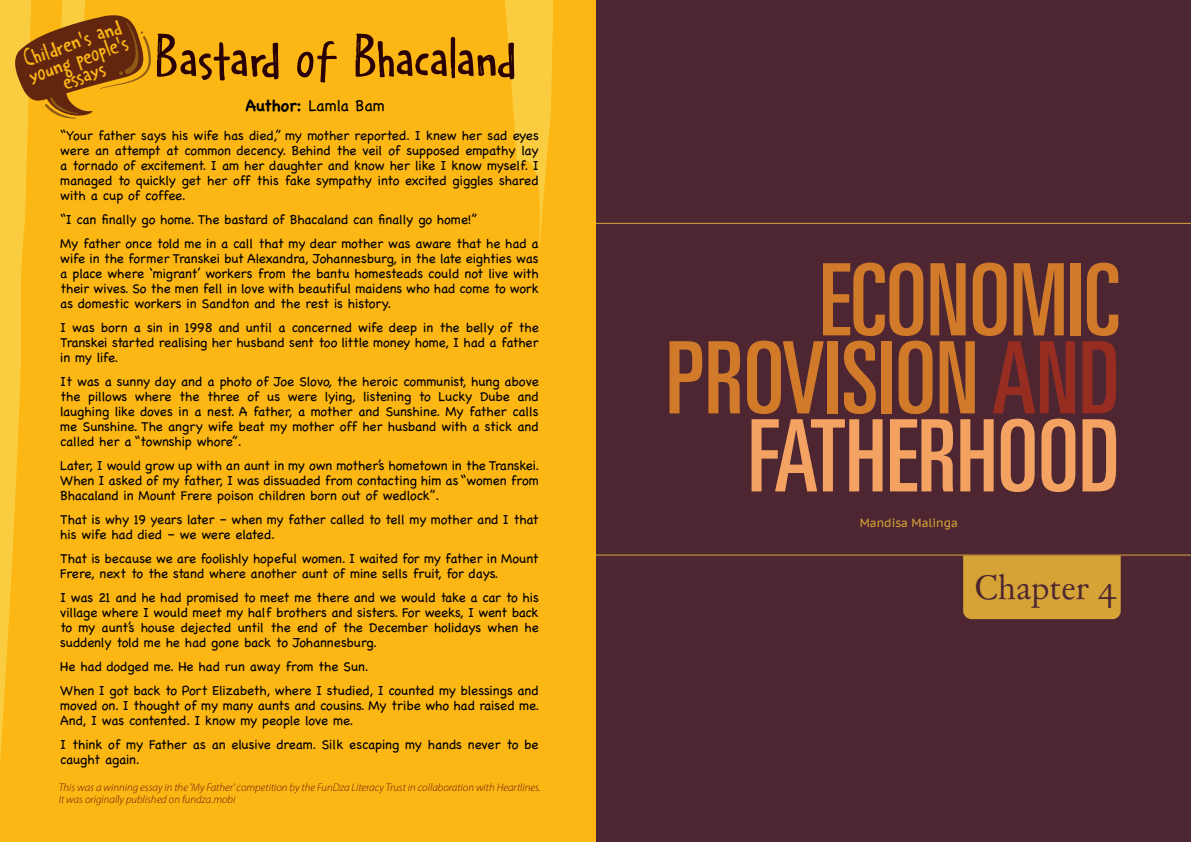
<style>
.page{position:relative;width:1191px;height:842px;background:#fff}
.page>*{position:absolute;margin:0;border:0;box-sizing:border-box;transform-origin:0 0}
.t1{font:ultra-condensed 100px/78px "Univers";color:#d17a2a;text-align:right}
.t2{font:64px "Halfway There DEMO";letter-spacing:-.015em;color:#290004}
.t3{font:32.6px "Day Roman";letter-spacing:-.01em;color:#4d2632}
.t4{font:26.6px "Halfway There DEMO";color:#fdb714}
.t5{font:16px "Chalkboard";color:#000}
.t6{font:13.4px/15px "Chalkboard";letter-spacing:-.01em;color:#000;text-align:justify}
.t7{font:12px "PT Sans Caption";color:#d6a436}
.t8{font:italic 300 11px/12px "Myriad Pro";color:#65160f}
.s1{font-weight:700}
.s2{color:#972d20}
.s3{color:#f3a261}
</style>
<div class="page">
<div style="left:595px;top:0;width:596px;height:842px;background:#4d2632"></div>
<hr style="left:595px;top:223px;width:596px;height:1px;background:#d6a436">
<hr style="left:595px;top:554px;width:596px;height:1px;background:#d6a436">
<div style="left:963px;top:555px;width:157px;height:64px;background:#d6a436"></div>
<div style="left:0;top:0;width:595px;height:842px;background:#fdb714"></div>
<svg style="left:15px;top:15px;width:136px;height:104px;background:#a46614"></svg>
<h3 class="t4" style="left:19px;top:45px;width:103px;rotate:-20deg">Children's and</h3>
<h3 class="t4" style="left:24px;top:62px;width:106px;rotate:-20deg">young people's</h3>
<h3 class="t4" style="left:58px;top:68px;width:46px;rotate:-20deg">essays</h3>
<h2 class="t2" style="left:155px;top:21px;width:363px">Bastard of Bhacaland</h2>
<p class="t5" style="left:245px;top:96px;width:141px"><span class="s1">Author:</span> Lamla Bam</p>
<p class="t6" style="left:60px;top:128px;width:480px">“Your father says his wife has died,” my mother reported. I knew her sad eyes were an attempt at common decency. Behind the veil of supposed empathy lay a tornado of excitement. I am her daughter and know her like I know myself. I managed to quickly get her off this fake sympathy into excited giggles shared with a cup of coffee.</p>
<p class="t6" style="left:60px;top:207px;width:480px;line-height:24.1px">“I can finally go home. The bastard of Bhacaland can finally go home!”<br>My father once told me in a call that my dear mother was aware that he had a</p>
<p class="t6" style="left:60px;top:251px;width:480px">wife in the former Transkei but Alexandra, Johannesburg, in the late eighties was a place where ‘migrant’ workers from the bantu homesteads could not live with their wives. So the men fell in love with beautiful maidens who had come to work as domestic workers in Sandton and the rest is history.</p>
<p class="t6" style="left:60px;top:320px;width:480px">I was born a sin in 1998 and until a concerned wife deep in the belly of the Transkei started realising her husband sent too little money home, I had a father in my life.</p>
<p class="t6" style="left:60px;top:374px;width:480px">It was a sunny day and a photo of Joe Slovo, the heroic communist, hung above the pillows where the three of us were lying, listening to Lucky Dube and laughing like doves in a nest. A father, a mother and Sunshine. My father calls me Sunshine. The angry wife beat my mother off her husband with a stick and called her a “township whore”.</p>
<p class="t6" style="left:60px;top:458px;width:480px">Later, I would grow up with an aunt in my own mother’s hometown in the Transkei.<br>When I asked of my father, I was dissuaded from contacting him as “women from Bhacaland in Mount Frere poison children born out of wedlock”.</p>
<p class="t6" style="left:60px;top:512px;width:480px">That is why 19 years later – when my father called to tell my mother and I that his wife had died – we were elated.</p>
<p class="t6" style="left:60px;top:551px;width:480px">That is because we are foolishly hopeful women. I waited for my father in Mount<br>Frere, next to the stand where another aunt of mine sells fruit, for days.</p>
<p class="t6" style="left:60px;top:590px;width:480px">I was 21 and he had promised to meet me there and we would take a car to his village where I would meet my half brothers and sisters. For weeks, I went back to my aunt’s house dejected until the end of the December holidays when he suddenly told me he had gone back to Johannesburg.</p>
<p class="t6" style="left:60px;top:654px;width:480px;line-height:24.1px">He had dodged me. He had run away from the Sun.<br>When I got back to Port Elizabeth, where I studied, I counted my blessings and</p>
<p class="t6" style="left:60px;top:698px;width:481px">moved on. I thought of my many aunts and cousins. My tribe who had raised me.<br>And, I was contented. I know my people love me.</p>
<p class="t6" style="left:60px;top:737px;width:480px">I think of my Father as an elusive dream. Silk escaping my hands never to be caught again.</p>
<p class="t8" style="left:59px;top:782px;width:483px">This was a winning essay in the 'My Father' competition by the FunDza Literacy Trust in collaboration with Heartlines.<br>It was originally published on fundza.mobi</p>
<h1 class="t1" style="left:666px;top:260px;width:455px">ECONOMIC<br>PROVISION <span class="s2">AND<br></span><span class="s3">FATHERHOOD</span></h1>
<p class="t7" style="left:859px;top:515px;width:100px">Mandisa Malinga</p>
<h3 class="t3" style="left:974px;top:566px;width:144px">Chapter 4</h3>
</div>
